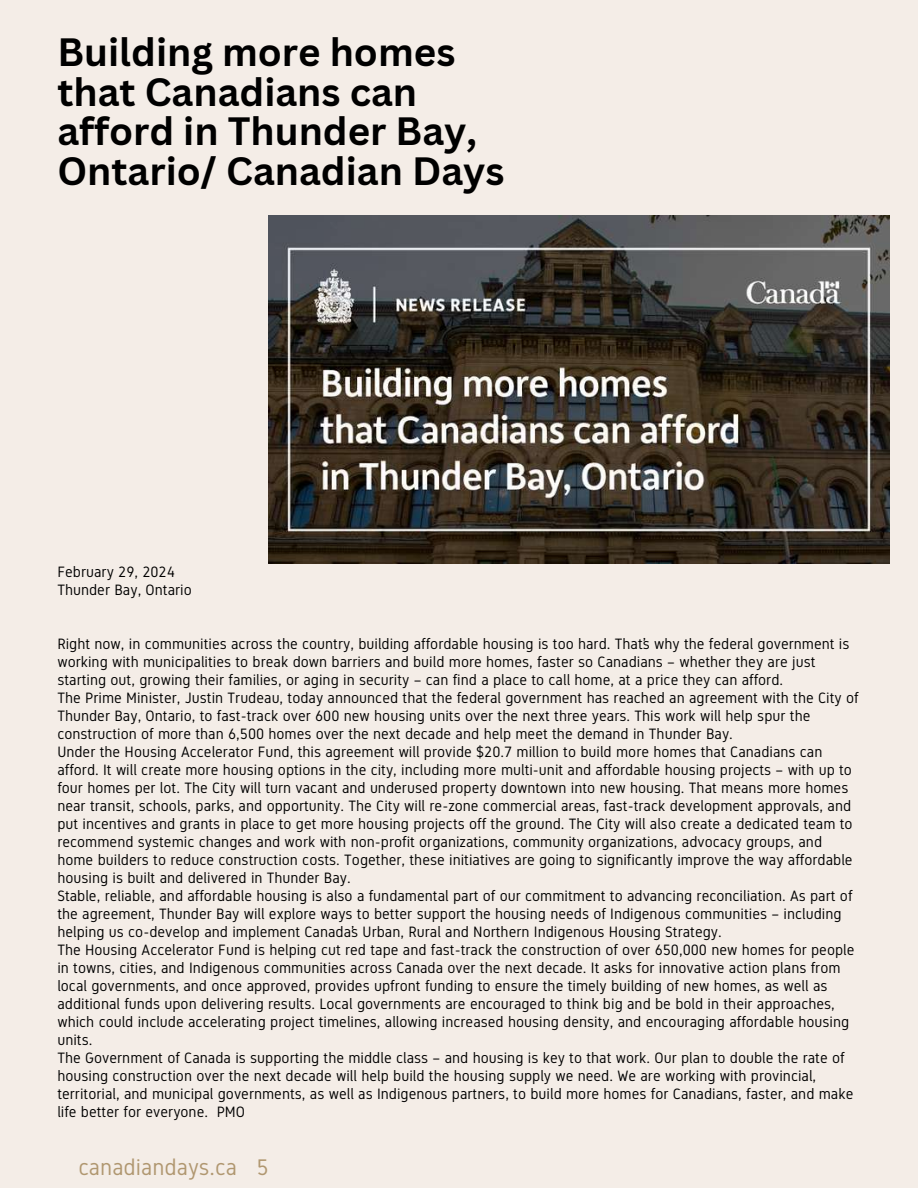
<style>
.page{position:relative;width:918px;height:1188px;background:#f4ede7}
.page>*{position:absolute;margin:0;border:0;box-sizing:border-box;transform-origin:0 0}
.t1{font:700 38.4px/39.3px "Canva Sans";color:#000}
.t2{font:22.65px "Gidole";color:#b09770}
.t3{font:15px/18px "Gidole";color:#000}
</style>
<div class="page">
<img style="left:269px;top:215px;width:621px;height:349px">
<h1 class="t1" style="left:57px;top:32px;width:449px">Building more homes that Canadians can afford in Thunder Bay,<br>Ontario/ Canadian Days</h1>
<p class="t3" style="left:57px;top:563px;width:136px">February 29, 2024<br>Thunder Bay, Ontario</p>
<p class="t3" style="left:57px;top:635px;width:803px">Right now, in communities across the country, building affordable housing is too hard. That’s why the federal government is working with municipalities to break down barriers and build more homes, faster so Canadians – whether they are just starting out, growing their families, or aging in security – can find a place to call home, at a price they can afford.<br>The Prime Minister, Justin Trudeau, today announced that the federal government has reached an agreement with the City of Thunder Bay, Ontario, to fast-track over 600 new housing units over the next three years. This work will help spur the construction of more than 6,500 homes over the next decade and help meet the demand in Thunder Bay.<br>Under the Housing Accelerator Fund, this agreement will provide $20.7 million to build more homes that Canadians can afford. It will create more housing options in the city, including more multi-unit and affordable housing projects – with up to four homes per lot. The City will turn vacant and underused property downtown into new housing. That means more homes near transit, schools, parks, and opportunity. The City will re-zone commercial areas, fast-track development approvals, and put incentives and grants in place to get more housing projects off the ground. The City will also create a dedicated team to recommend systemic changes and work with non-profit organizations, community organizations, advocacy groups, and home builders to reduce construction costs. Together, these initiatives are going to significantly improve the way affordable housing is built and delivered in Thunder Bay.<br>Stable, reliable, and affordable housing is also a fundamental part of our commitment to advancing reconciliation. As part of the agreement, Thunder Bay will explore ways to better support the housing needs of Indigenous communities – including helping us co-develop and implement Canada’s Urban, Rural and Northern Indigenous Housing Strategy.<br>The Housing Accelerator Fund is helping cut red tape and fast-track the construction of over 650,000 new homes for people in towns, cities, and Indigenous communities across Canada over the next decade. It asks for innovative action plans from local governments, and once approved, provides upfront funding to ensure the timely building of new homes, as well as additional funds upon delivering results. Local governments are encouraged to think big and be bold in their approaches, which could include accelerating project timelines, allowing increased housing density, and encouraging affordable housing units.<br>The Government of Canada is supporting the middle class – and housing is key to that work. Our plan to double the rate of housing construction over the next decade will help build the housing supply we need. We are working with provincial, territorial, and municipal governments, as well as Indigenous partners, to build more homes for Canadians, faster, and make life better for everyone. PMO</p>
<h2 class="t2" style="left:78px;top:1154px;width:192px">canadiandays.ca 5</h2>
</div>
